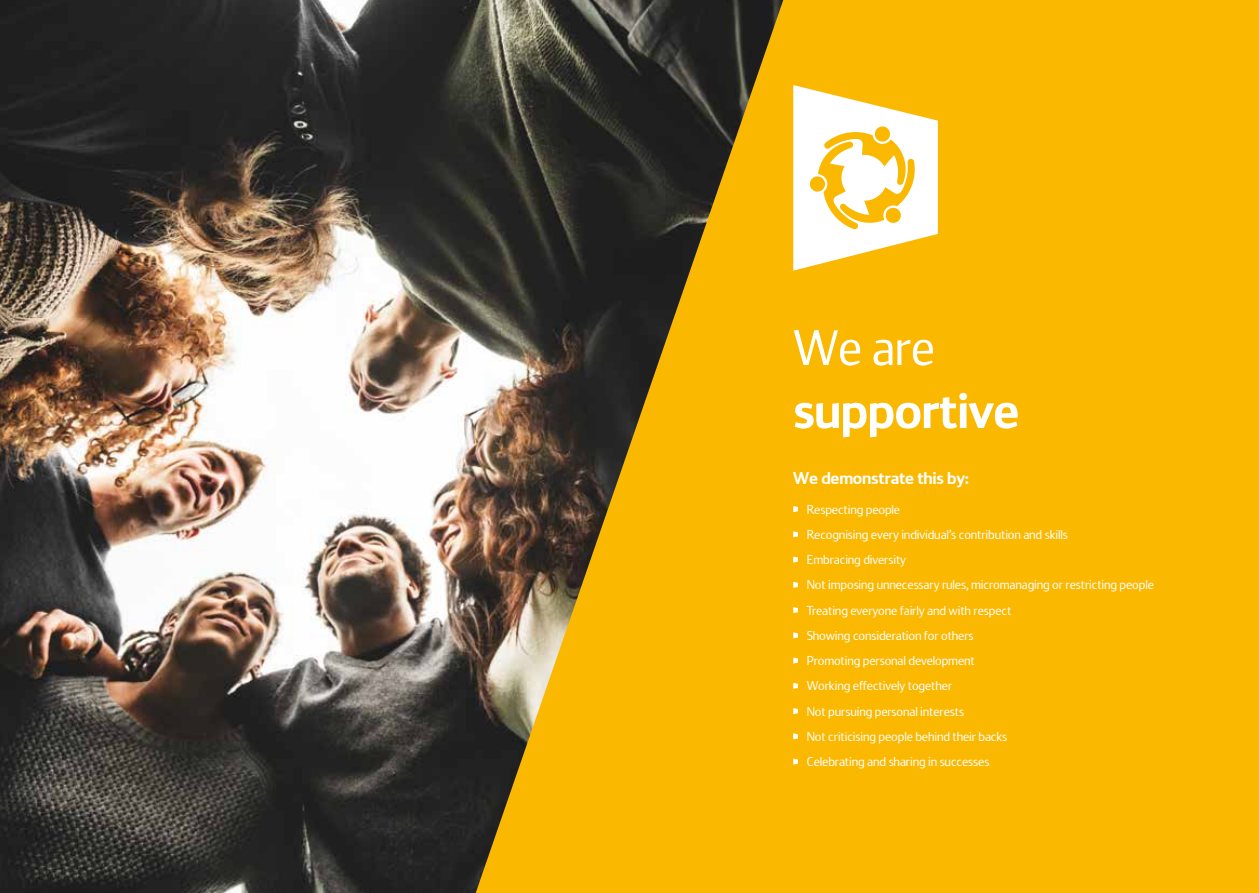
<style>
.page{position:relative;width:1259px;height:893px;background:#fbb800}
.page>*{position:absolute;margin:0;border:0;box-sizing:border-box;transform-origin:0 0}
.t1{font:700 52.5px "Kennedys";letter-spacing:-.01em;color:#fff}
.t2{font:52.5px "Kennedys";color:#fff}
.t3{font:700 18px "Kennedys";letter-spacing:-.01em;color:#fff}
.t4{font:13.5px/25.2px "Kennedys";letter-spacing:-.01em;color:#fff}
</style>
<div class="page">
<img style="left:0;top:0;width:783px;height:893px">
<svg style="left:793px;top:85px;width:145px;height:186px"></svg>
<svg style="left:793px;top:506px;width:5px;height:6px"></svg>
<svg style="left:793px;top:531px;width:5px;height:6px"></svg>
<svg style="left:793px;top:557px;width:5px;height:6px"></svg>
<svg style="left:793px;top:582px;width:5px;height:6px"></svg>
<svg style="left:793px;top:607px;width:5px;height:6px"></svg>
<svg style="left:793px;top:632px;width:5px;height:6px"></svg>
<svg style="left:793px;top:658px;width:5px;height:6px"></svg>
<svg style="left:793px;top:683px;width:5px;height:6px"></svg>
<svg style="left:793px;top:708px;width:5px;height:6px"></svg>
<svg style="left:793px;top:733px;width:5px;height:6px"></svg>
<svg style="left:793px;top:759px;width:5px;height:6px"></svg>
<h1 class="t2" style="left:793px;top:321px;width:143px">We are</h1>
<h1 class="t1" style="left:793px;top:382px;width:227px">supportive</h1>
<h2 class="t3" style="left:793px;top:468px;width:177px">We demonstrate this by:</h2>
<p class="t4" style="left:806px;top:497px;width:349px">Respecting people<br>Recognising every individual’s contribution and skills<br>Embracing diversity<br>Not imposing unnecessary rules, micromanaging or restricting people Treating everyone fairly and with respect<br>Showing consideration for others<br>Promoting personal development<br>Working effectively together<br>Not pursuing personal interests<br>Not criticising people behind their backs<br>Celebrating and sharing in successes</p>
</div>
